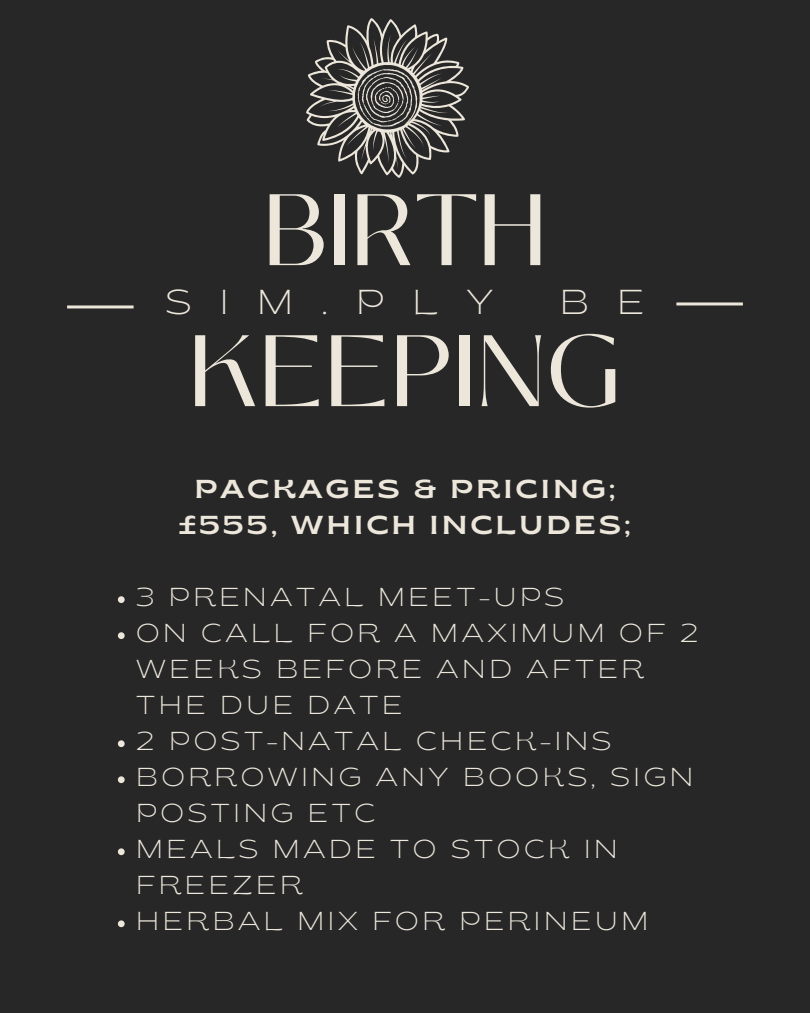
<style>
.page{position:relative;width:810px;height:1013px;background:#fff}
.page>*{position:absolute;margin:0;border:0;box-sizing:border-box;transform-origin:0 0}
.t1{font:100.9px/140.9px "Black Mango";color:#ece6db;text-align:center}
.t2{font:200 semi-expanded 34.6px "Brice";letter-spacing:.8em;color:#ece6db}
.t3{font:200 semi-expanded 25.9px/36px "Brice";letter-spacing:.115em;color:#ece6db}
.t4{font:semi-expanded 25.9px "Brice";letter-spacing:.115em;color:#ece6db}
</style>
<div class="page">
<div style="left:0;top:0;width:810px;height:1012px;background:#272727"></div>
<hr style="left:67px;top:305px;width:67px;height:3px;background:#ece6db">
<hr style="left:676px;top:302px;width:67px;height:3px;background:#ece6db">
<svg style="left:306px;top:18px;width:163px;height:160px"></svg>
<svg style="left:118px;top:596px;width:7px;height:7px"></svg>
<svg style="left:118px;top:632px;width:7px;height:7px"></svg>
<svg style="left:118px;top:740px;width:7px;height:7px"></svg>
<svg style="left:118px;top:776px;width:7px;height:7px"></svg>
<svg style="left:118px;top:848px;width:7px;height:7px"></svg>
<svg style="left:118px;top:920px;width:7px;height:7px"></svg>
<p class="t1" style="left:189px;top:160px;width:434px">BIRTH<br>KEEPING</p>
<p class="t2" style="left:165px;top:288px;width:330px">SIM.PLY</p>
<p class="t2" style="left:560px;top:288px;width:87px">B E</p>
<p class="t4" style="left:195px;top:478px;width:422px">PACKAGES &amp; PRICING;</p>
<p class="t4" style="left:179px;top:514px;width:453px">£555, WHICH INCLUDES;</p>
<p class="t3" style="left:136px;top:581px;width:430px">3 PRENATAL MEET-UPS</p>
<p class="t3" style="left:136px;top:617px;width:565px">ON CALL FOR A MAXIMUM OF 2<br>WEEKS BEFORE AND AFTER<br>THE DUE DATE</p>
<p class="t3" style="left:136px;top:725px;width:478px">2 POST-NATAL CHECK-INS</p>
<p class="t3" style="left:136px;top:761px;width:559px">BORROWING ANY BOOKS, SIGN<br>POSTING ETC</p>
<p class="t3" style="left:136px;top:833px;width:484px">MEALS MADE TO STOCK IN<br>FREEZER</p>
<p class="t3" style="left:136px;top:905px;width:514px">HERBAL MIX FOR PERINEUM</p>
</div>
